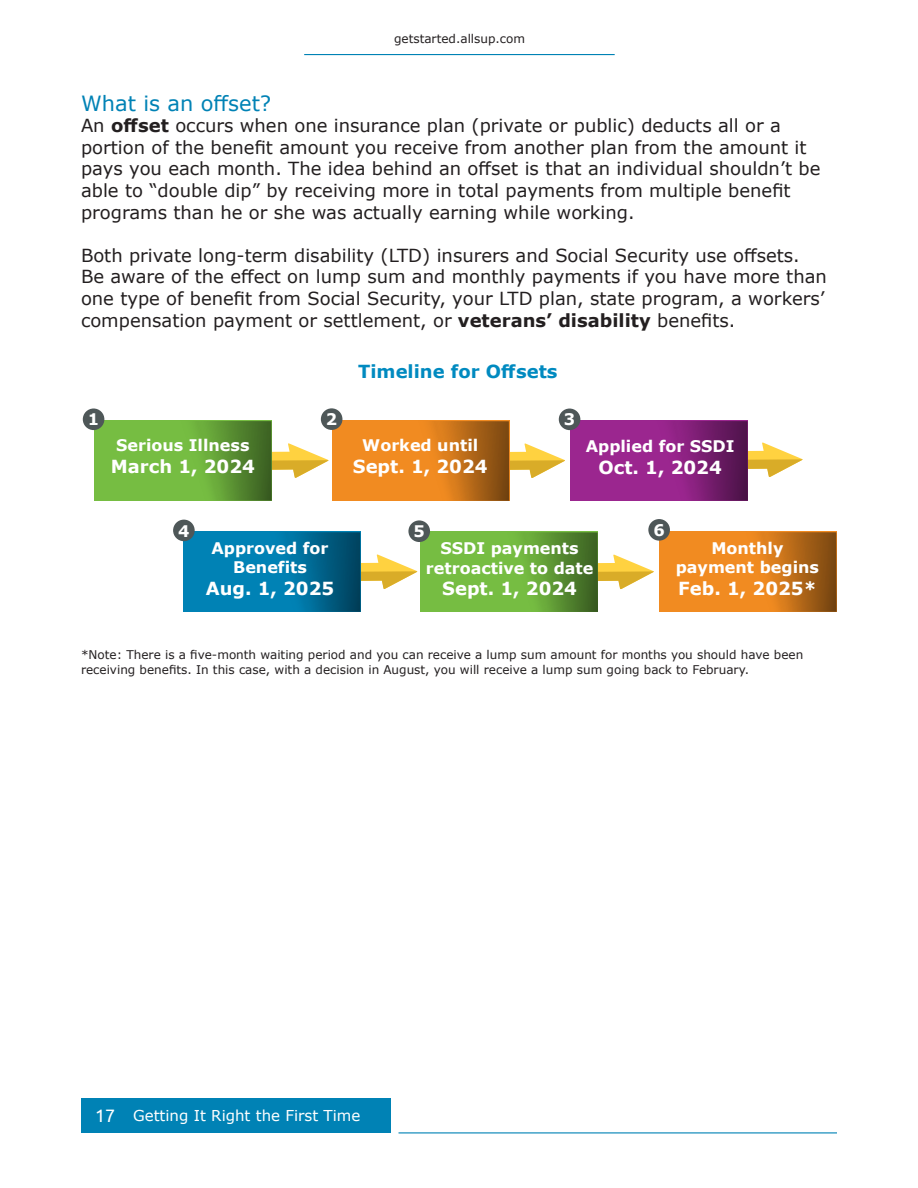
<style>
.page{position:relative;width:918px;height:1188px;background:#fff}
.page>*{position:absolute;margin:0;border:0;box-sizing:border-box;transform-origin:0 0}
.t1{font:21px "Verdana";color:#0082b5}
.t2{font:18px/21.6px "Verdana";color:#231f20}
.t3{font:700 18px "Verdana";color:#fff}
.t4{font:700 18px "Verdana";color:#008ac0}
.t5{font:18px "Ubuntu";color:#fff}
.t6{font:700 16.05px/19.2px "Verdana";color:#fff;text-align:center}
.Title_normal{font:15px "Verdana";color:#fff}
.Title_normal-2{font:12px/14.4px "Verdana";color:#231f20}
.s1{font-weight:700}
</style>
<div class="page">
<div style="left:81px;top:1098px;width:310px;height:35px;background:#0082b5"></div>
<hr style="left:399px;top:1132px;width:438px;height:1px;background:#0082b5">
<hr style="left:304px;top:54px;width:311px;height:1px;background:#0082b5">
<div style="left:183px;top:532px;width:178px;height:80px;background:#0082b5"></div>
<svg style="left:284px;top:532px;width:133px;height:80px"></svg>
<div style="left:421px;top:532px;width:177px;height:80px;background:#76bd42"></div>
<svg style="left:521px;top:532px;width:133px;height:80px"></svg>
<div style="left:659px;top:532px;width:178px;height:80px;background:#f18b21"></div>
<svg style="left:758px;top:532px;width:79px;height:80px"></svg>
<div style="left:648px;top:519px;width:22px;height:22px;background:#4e5758;border-radius:50%"></div>
<div style="left:408px;top:520px;width:22px;height:22px;background:#4e5758;border-radius:50%"></div>
<div style="left:173px;top:520px;width:22px;height:21px;background:#4e5758;border-radius:50%"></div>
<div style="left:94px;top:421px;width:178px;height:80px;background:#76bd42"></div>
<svg style="left:195px;top:421px;width:134px;height:80px"></svg>
<div style="left:332px;top:421px;width:177px;height:80px;background:#f18b21"></div>
<svg style="left:430px;top:421px;width:135px;height:80px"></svg>
<div style="left:570px;top:421px;width:178px;height:80px;background:#9b268f"></div>
<svg style="left:672px;top:421px;width:131px;height:80px"></svg>
<div style="left:83px;top:409px;width:21px;height:21px;background:#4e5758;border-radius:50%"></div>
<div style="left:559px;top:409px;width:21px;height:21px;background:#4e5758;border-radius:50%"></div>
<div style="left:321px;top:408px;width:21px;height:22px;background:#4e5758;border-radius:50%"></div>
<p class="Title_normal-2" style="left:394px;top:31px;width:132px">getstarted.allsup.com</p>
<p class="t1" style="left:81px;top:88px;width:192px">What is an offset?</p>
<p class="t2" style="left:81px;top:115px;width:741px">An <span class="s1">offset</span> occurs when one insurance plan (private or public) deducts all or a portion of the benefit amount you receive from another plan from the amount it pays you each month. The idea behind an offset is that an individual shouldn’t be able to “double dip” by receiving more in total payments from multiple benefit programs than he or she was actually earning while working.</p>
<p class="t2" style="left:81px;top:244px;width:748px">Both private long-term disability (LTD) insurers and Social Security use offsets.<br>Be aware of the effect on lump sum and monthly payments if you have more than one type of benefit from Social Security, your LTD plan, state program, a workers’ compensation payment or settlement, or <span class="s1">veterans’ disability</span> benefits.</p>
<p class="t4" style="left:358px;top:358px;width:201px">Timeline for Offsets</p>
<p class="t6" style="left:88px;top:410px;width:13px">1</p>
<p class="t6" style="left:326px;top:409px;width:13px">2</p>
<p class="t6" style="left:564px;top:410px;width:13px">3</p>
<p class="t6" style="left:116px;top:435px;width:135px">Serious Illness</p>
<p class="t3" style="left:111px;top:453px;width:146px">March 1, 2024</p>
<p class="t6" style="left:362px;top:435px;width:117px">Worked until</p>
<p class="t3" style="left:353px;top:454px;width:136px">Sept. 1, 2024</p>
<p class="t6" style="left:586px;top:436px;width:150px">Applied for SSDI</p>
<p class="t3" style="left:599px;top:455px;width:125px">Oct. 1, 2024</p>
<p class="t6" style="left:178px;top:521px;width:13px">4</p>
<p class="t6" style="left:413px;top:522px;width:13px">5</p>
<p class="t6" style="left:653px;top:520px;width:13px">6</p>
<p class="t6" style="left:212px;top:538px;width:119px">Approved for<br>Benefits</p>
<p class="t3" style="left:206px;top:576px;width:130px">Aug. 1, 2025</p>
<p class="t6" style="left:426px;top:539px;width:169px">SSDI payments retroactive to date</p>
<p class="t3" style="left:442px;top:576px;width:136px">Sept. 1, 2024</p>
<p class="t6" style="left:676px;top:538px;width:145px">Monthly payment begins</p>
<p class="t3" style="left:678px;top:576px;width:140px">Feb. 1, 2025*</p>
<p class="Title_normal-2" style="left:81px;top:648px;width:724px">*Note: There is a five-month waiting period and you can receive a lump sum amount for months you should have been receiving benefits. In this case, with a decision in August, you will receive a lump sum going back to February.</p>
<p class="t5" style="left:95px;top:1104px;width:22px">17</p>
<p class="Title_normal" style="left:133px;top:1105px;width:229px">Getting It Right the First Time</p>
</div>
